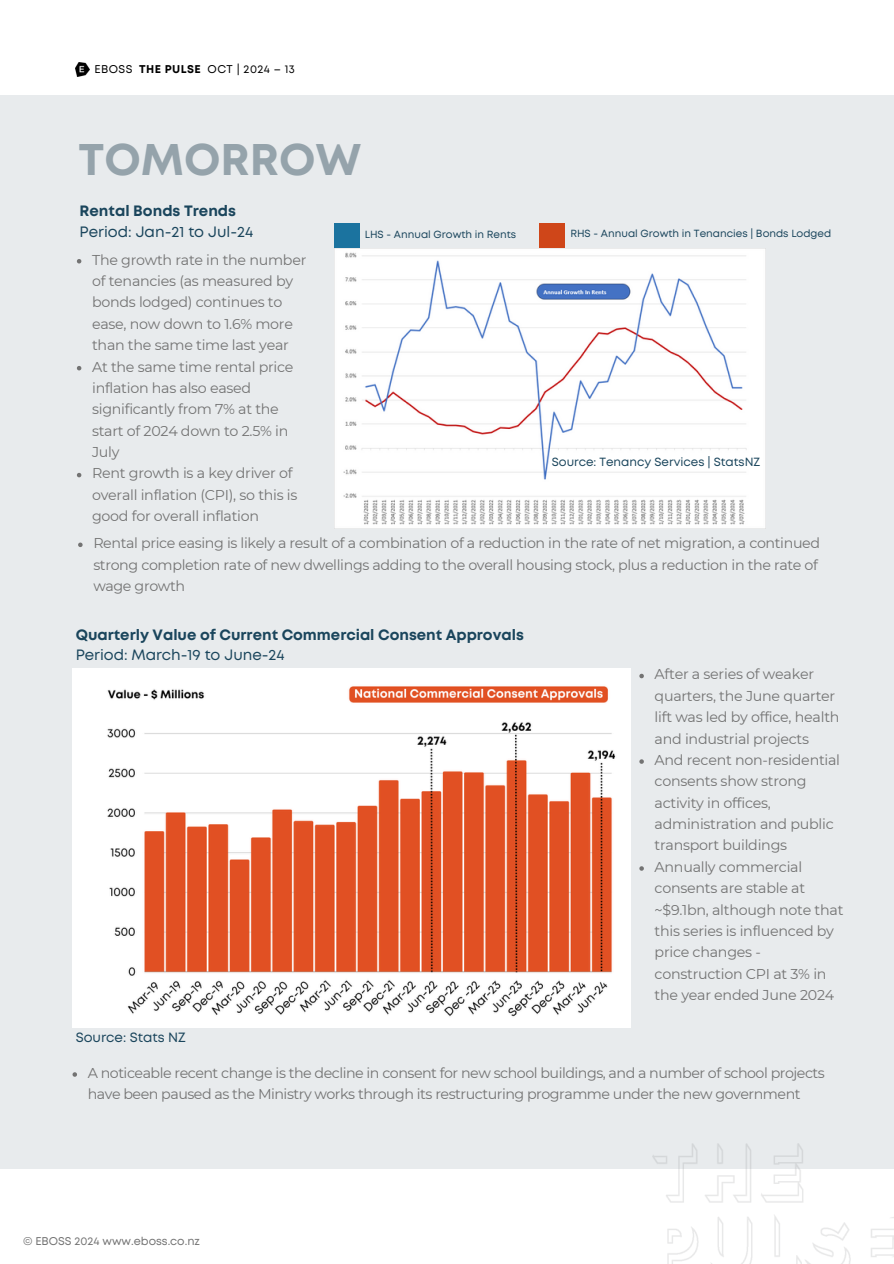
<style>
.page{position:relative;width:894px;height:1264px;background:#fff}
.page>*{position:absolute;margin:0;border:0;box-sizing:border-box;transform-origin:0 0}
.t1{font:700 44.25px "Mont";color:#95a3ab}
.t2{font:700 15px "Mont";color:#1a455c}
.t3{font:15px "Mont";color:#1a455c}
.t4{font:14.25px/21.3px "Montserrat";letter-spacing:-.02em;color:#737373}
.t5{font:13.35px "Mont";color:#1a455c}
.t6{font:11.85px "Mont";color:#1a455c}
.t7{font:11.25px "Mont";color:#737373}
.t8{font:11.25px "Mont";letter-spacing:.04em;color:#000}
.t9{font:10.35px "Mont";color:#1a455c}
.s1{font-weight:700}
</style>
<div class="page">
<svg style="left:76px;top:63px;width:13px;height:13px"></svg>
<div style="left:0;top:95px;width:893px;height:1073px;background:#e8ebed"></div>
<img style="left:652px;top:1143px;width:241px;height:120px">
<div style="left:334px;top:223px;width:26px;height:25px;background:#1b739f"></div>
<div style="left:539px;top:223px;width:25px;height:25px;background:#cf4619"></div>
<svg style="left:639px;top:673px;width:4px;height:5px"></svg>
<svg style="left:639px;top:759px;width:4px;height:4px"></svg>
<svg style="left:639px;top:866px;width:4px;height:4px"></svg>
<img style="left:72px;top:668px;width:558px;height:359px">
<img style="left:335px;top:249px;width:430px;height:279px">
<svg style="left:77px;top:259px;width:4px;height:4px"></svg>
<svg style="left:77px;top:366px;width:4px;height:4px"></svg>
<svg style="left:77px;top:473px;width:4px;height:4px"></svg>
<svg style="left:78px;top:542px;width:5px;height:5px"></svg>
<svg style="left:72px;top:1072px;width:5px;height:4px"></svg>
<p class="t8" style="left:94px;top:64px;width:202px">EBOSS <span class="s1">THE PULSE</span> OCT | 2024 – 13</p>
<p class="t1" style="left:79px;top:143px;width:284px">TOMORROW</p>
<p class="t2" style="left:80px;top:205px;width:158px">Rental Bonds Trends</p>
<p class="t3" style="left:80px;top:226px;width:175px">Period: Jan-21 to Jul-24</p>
<p class="t4" style="left:92px;top:249px;width:216px">The growth rate in the number of tenancies (as measured by bonds lodged) continues to ease, now down to 1.6% more than the same time last year</p>
<p class="t4" style="left:92px;top:356px;width:203px">At the same time rental price inflation has also eased significantly from 7% at the start of 2024 down to 2.5% in<br>July</p>
<p class="t4" style="left:92px;top:462px;width:207px">Rent growth is a key driver of overall inflation (CPI), so this is good for overall inflation</p>
<h5 class="t4" style="left:93px;top:532px;width:728px">Rental price easing is likely a result of a combination of a reduction in the rate of net migration, a continued strong completion rate of new dwellings adding to the overall housing stock, plus a reduction in the rate of wage growth</h5>
<p class="t9" style="left:364px;top:230px;width:153px">LHS - Annual Growth in Rents</p>
<h2 class="t9" style="left:570px;top:229px;width:262px">RHS - Annual Growth in Tenancies | Bonds Lodged</h2>
<p class="t6" style="left:551px;top:458px;width:210px">Source: Tenancy Services | StatsNZ</p>
<p class="t2" style="left:76px;top:629px;width:449px">Quarterly Value of Current Commercial Consent Approvals</p>
<p class="t3" style="left:76px;top:649px;width:210px">Period: March-19 to June-24</p>
<p class="t5" style="left:76px;top:1032px;width:111px">Source: Stats NZ</p>
<h2 class="t4" style="left:654px;top:663px;width:186px">After a series of weaker quarters, the June quarter lift was led by office, health and industrial projects</h2>
<p class="t4" style="left:654px;top:749px;width:187px">And recent non-residential consents show strong activity in offices, administration and public transport buildings</p>
<p class="t4" style="left:654px;top:856px;width:190px">Annually commercial consents are stable at ~$9.1bn, although note that this series is influenced by price changes - construction CPI at 3% in the year ended June 2024</p>
<p class="t4" style="left:88px;top:1062px;width:738px">A noticeable recent change is the decline in consent for new school buildings, and a number of school projects have been paused as the Ministry works through its restructuring programme under the new government</p>
<h1 class="t7" style="left:23px;top:1236px;width:178px">© EBOSS 2024 www.eboss.co.nz</h1>
</div>
